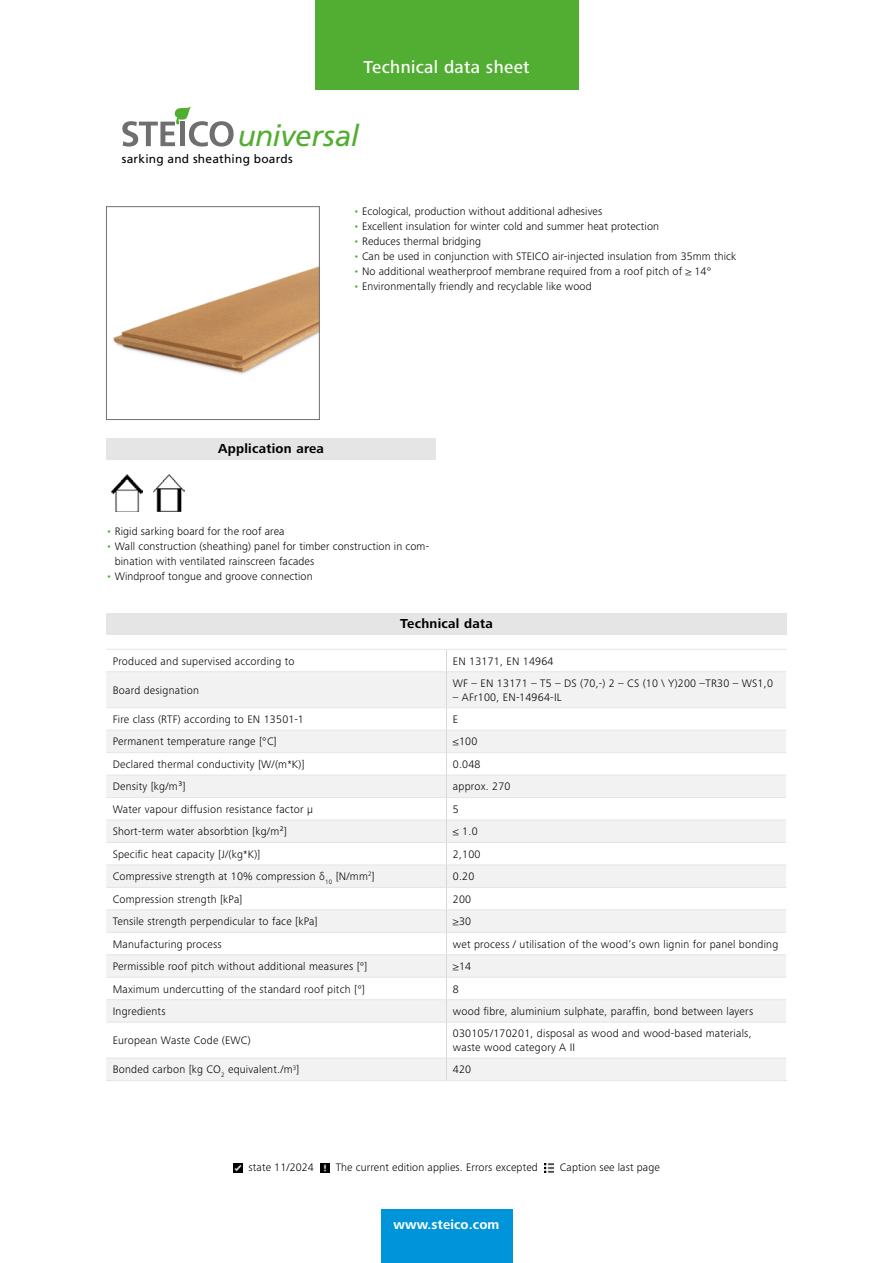
<style>
.page{position:relative;width:893px;height:1263px;background:#fff}
.page>*{position:absolute;margin:0;border:0;box-sizing:border-box;transform-origin:0 0}
.t1{font:italic 29.7px "Frutiger";letter-spacing:-.01em;color:#52ae32}
.t2{font:500 18px "Frutiger Next LTW1 G";letter-spacing:.02em;color:#fff}
.t3{font:700 13.5px "Frutiger Next LTW1 G";letter-spacing:.02em;color:#000}
.t4{font:700 13.5px "Frutiger Next LTW1 G";letter-spacing:.01em;color:#fff}
.t5{font:12px "Frutiger";letter-spacing:.02em;color:#000}
.t6{font:300 11.25px/15px "Frutiger Next LTW1 G";letter-spacing:.02em;color:#000}
.s1{color:#52ae32}
</style>
<div class="page">
<svg style="left:122px;top:106px;width:112px;height:41px"></svg>
<img style="left:113px;top:267px;width:204px;height:107px">
<div style="left:106px;top:206px;width:213px;height:214px;border:1px solid #706f6f"></div>
<div style="left:106px;top:438px;width:330px;height:21px;background:#e5e5e5"></div>
<img style="left:112px;top:474px;width:31px;height:38px">
<img style="left:153px;top:474px;width:31px;height:38px">
<div style="left:106px;top:613px;width:681px;height:22px;background:#e5e5e5"></div>
<svg style="left:106px;top:672px;width:680px;height:408px;fill:#f2f2f2"></svg>
<svg style="left:446px;top:650px;width:1px;height:21px"></svg>
<hr style="left:106px;top:671px;width:340px;height:1px;background:#e5e5e5">
<hr style="left:446px;top:671px;width:340px;height:1px;background:#e5e5e5">
<hr style="left:446px;top:672px;width:1px;height:35px;background:#d8d8d8">
<hr style="left:106px;top:707px;width:340px;height:1px;background:#e5e5e5">
<hr style="left:446px;top:707px;width:340px;height:1px;background:#e5e5e5">
<hr style="left:106px;top:730px;width:340px;height:1px;background:#e5e5e5">
<hr style="left:446px;top:730px;width:340px;height:1px;background:#e5e5e5">
<hr style="left:106px;top:752px;width:340px;height:1px;background:#e5e5e5">
<hr style="left:446px;top:752px;width:340px;height:1px;background:#e5e5e5">
<hr style="left:106px;top:775px;width:340px;height:1px;background:#e5e5e5">
<hr style="left:446px;top:775px;width:340px;height:1px;background:#e5e5e5">
<hr style="left:106px;top:797px;width:340px;height:1px;background:#e5e5e5">
<hr style="left:446px;top:797px;width:340px;height:1px;background:#e5e5e5">
<hr style="left:106px;top:820px;width:340px;height:1px;background:#e5e5e5">
<hr style="left:446px;top:820px;width:340px;height:1px;background:#e5e5e5">
<hr style="left:106px;top:842px;width:340px;height:1px;background:#e5e5e5">
<hr style="left:446px;top:842px;width:340px;height:1px;background:#e5e5e5">
<hr style="left:106px;top:865px;width:340px;height:1px;background:#e5e5e5">
<hr style="left:446px;top:865px;width:340px;height:1px;background:#e5e5e5">
<hr style="left:106px;top:887px;width:340px;height:1px;background:#e5e5e5">
<hr style="left:446px;top:887px;width:340px;height:1px;background:#e5e5e5">
<hr style="left:106px;top:910px;width:340px;height:1px;background:#e5e5e5">
<hr style="left:446px;top:910px;width:340px;height:1px;background:#e5e5e5">
<hr style="left:106px;top:932px;width:340px;height:1px;background:#e5e5e5">
<hr style="left:446px;top:932px;width:340px;height:1px;background:#e5e5e5">
<hr style="left:106px;top:954px;width:340px;height:1px;background:#e5e5e5">
<hr style="left:446px;top:954px;width:340px;height:1px;background:#e5e5e5">
<hr style="left:106px;top:977px;width:340px;height:1px;background:#e5e5e5">
<hr style="left:446px;top:977px;width:340px;height:1px;background:#e5e5e5">
<hr style="left:106px;top:999px;width:340px;height:1px;background:#e5e5e5">
<hr style="left:446px;top:999px;width:340px;height:1px;background:#e5e5e5">
<svg style="left:446px;top:708px;width:1px;height:314px"></svg>
<hr style="left:106px;top:1022px;width:340px;height:1px;background:#e5e5e5">
<hr style="left:446px;top:1022px;width:340px;height:1px;background:#e5e5e5">
<hr style="left:446px;top:1022px;width:1px;height:36px;background:#d8d8d8">
<hr style="left:106px;top:1058px;width:340px;height:1px;background:#e5e5e5">
<hr style="left:446px;top:1058px;width:340px;height:1px;background:#e5e5e5">
<svg style="left:446px;top:1059px;width:1px;height:21px"></svg>
<hr style="left:106px;top:649px;width:340px;height:1px;background:#e5e5e5">
<hr style="left:446px;top:649px;width:341px;height:1px;background:#e5e5e5">
<hr style="left:106px;top:1080px;width:340px;height:1px;background:#e5e5e5">
<hr style="left:446px;top:1080px;width:341px;height:1px;background:#e5e5e5">
<div style="left:315px;top:0;width:263px;height:89px;background:#52ae32"></div>
<div style="left:381px;top:1210px;width:131px;height:53px;background:#0095db"></div>
<svg style="left:233px;top:1163px;width:9px;height:9px"></svg>
<svg style="left:320px;top:1163px;width:10px;height:9px"></svg>
<svg style="left:544px;top:1163px;width:10px;height:9px"></svg>
<h2 class="t2" style="left:363px;top:56px;width:168px">Technical data sheet</h2>
<h1 class="t1" style="left:238px;top:119px;width:123px">universal</h1>
<p class="t5" style="left:122px;top:151px;width:172px">sarking and sheathing boards</p>
<p class="t6" style="left:353px;top:203px;width:250px"><span class="s1">•</span> Ecological, production without additional adhesives</p>
<p class="t6" style="left:353px;top:218px;width:307px"><span class="s1">•</span> Excellent insulation for winter cold and summer heat protection</p>
<p class="t6" style="left:353px;top:233px;width:129px"><span class="s1">•</span> Reduces thermal bridging</p>
<p class="t6" style="left:353px;top:248px;width:384px"><span class="s1">•</span> Can be used in conjunction with STEICO air-injected insulation from 35mm thick</p>
<p class="t6" style="left:353px;top:263px;width:359px"><span class="s1">•</span> No additional weatherproof membrane required from a roof pitch of ≥ 14°</p>
<p class="t6" style="left:353px;top:278px;width:240px"><span class="s1">•</span> Environmentally friendly and recyclable like wood</p>
<p class="t3" style="left:218px;top:441px;width:107px">Application area</p>
<p class="t6" style="left:106px;top:524px;width:180px"><span class="s1">•</span> Rigid sarking board for the roof area</p>
<p class="t6" style="left:115px;top:539px;width:316px;text-indent:-9px"><span class="s1">•</span> Wall construction (sheathing) panel for timber construction in com&shy;bination with ventilated rainscreen facades</p>
<p class="t6" style="left:106px;top:569px;width:208px"><span class="s1">•</span> Windproof tongue and groove connection</p>
<p class="t3" style="left:400px;top:616px;width:94px">Technical data</p>
<p class="t6" style="left:113px;top:653px;width:183px">Produced and supervised according to</p>
<p class="t6" style="left:453px;top:653px;width:102px">EN 13171, EN 14964</p>
<p class="t6" style="left:113px;top:682px;width:88px">Board designation</p>
<p class="t6" style="left:453px;top:676px;width:322px">WF – EN 13171 – T5 – DS (70,-) 2 – CS (10 \ Y)200 –TR30 – WS1,0</p>
<p class="t6" style="left:453px;top:689px;width:110px">– AFr100, EN-14964-IL</p>
<p class="t6" style="left:113px;top:712px;width:193px">Fire class (RTF) according to EN 13501-1</p>
<p class="t6" style="left:453px;top:712px;width:7px">E</p>
<p class="t6" style="left:113px;top:734px;width:166px">Permanent temperature range [°C]</p>
<p class="t6" style="left:453px;top:734px;width:26px">≤100</p>
<p class="t6" style="left:113px;top:757px;width:193px">Declared thermal conductivity [W/(m*K)]</p>
<p class="t6" style="left:453px;top:757px;width:29px">0.048</p>
<p class="t6" style="left:113px;top:779px;width:75px">Density [kg/m³]</p>
<p class="t6" style="left:453px;top:779px;width:59px">approx. 270</p>
<p class="t6" style="left:113px;top:801px;width:202px">Water vapour diffusion resistance factor µ</p>
<p class="t6" style="left:453px;top:801px;width:7px">5</p>
<p class="t6" style="left:113px;top:824px;width:176px">Short-term water absorbtion [kg/m²]</p>
<p class="t6" style="left:453px;top:824px;width:26px">≤ 1.0</p>
<p class="t6" style="left:113px;top:846px;width:149px">Specific heat capacity [J/(kg*K)]</p>
<p class="t6" style="left:453px;top:846px;width:29px">2,100</p>
<p class="t6" style="left:113px;top:869px;width:263px">Compressive strength at 10% compression δ<sub>10</sub> [N/mm<sup>2</sup>]</p>
<p class="t6" style="left:453px;top:869px;width:23px">0.20</p>
<p class="t6" style="left:113px;top:891px;width:131px">Compression strength [kPa]</p>
<p class="t6" style="left:453px;top:891px;width:20px">200</p>
<p class="t6" style="left:113px;top:914px;width:206px">Tensile strength perpendicular to face [kPa]</p>
<p class="t6" style="left:453px;top:914px;width:20px">≥30</p>
<p class="t6" style="left:113px;top:936px;width:111px">Manufacturing process</p>
<p class="t6" style="left:453px;top:936px;width:327px">wet process / utilisation of the wood‘s own lignin for panel bonding</p>
<p class="t6" style="left:113px;top:959px;width:256px">Permissible roof pitch without additional measures [°]</p>
<p class="t6" style="left:453px;top:959px;width:20px">≥14</p>
<p class="t6" style="left:113px;top:981px;width:254px">Maximum undercutting of the standard roof pitch [°]</p>
<p class="t6" style="left:453px;top:981px;width:7px">8</p>
<p class="t6" style="left:113px;top:1004px;width:54px">Ingredients</p>
<p class="t6" style="left:453px;top:1004px;width:302px">wood fibre, aluminium sulphate, paraffin, bond between layers</p>
<p class="t6" style="left:113px;top:1033px;width:139px">European Waste Code (EWC)</p>
<p class="t6" style="left:453px;top:1027px;width:300px;line-height:13.5px">030105/170201, disposal as wood and wood-based materials, waste wood category A II</p>
<p class="t6" style="left:113px;top:1062px;width:188px">Bonded carbon [kg CO<sub>2</sub> equivalent./m<sup>3</sup>]</p>
<p class="t6" style="left:453px;top:1062px;width:20px">420</p>
<p class="t6" style="left:249px;top:1160px;width:67px">state 11/2024</p>
<p class="t6" style="left:336px;top:1160px;width:204px">The current edition applies. Errors excepted</p>
<p class="t6" style="left:560px;top:1160px;width:101px">Caption see last page</p>
<p class="t4" style="left:394px;top:1217px;width:107px">www.steico.com</p>
</div>
